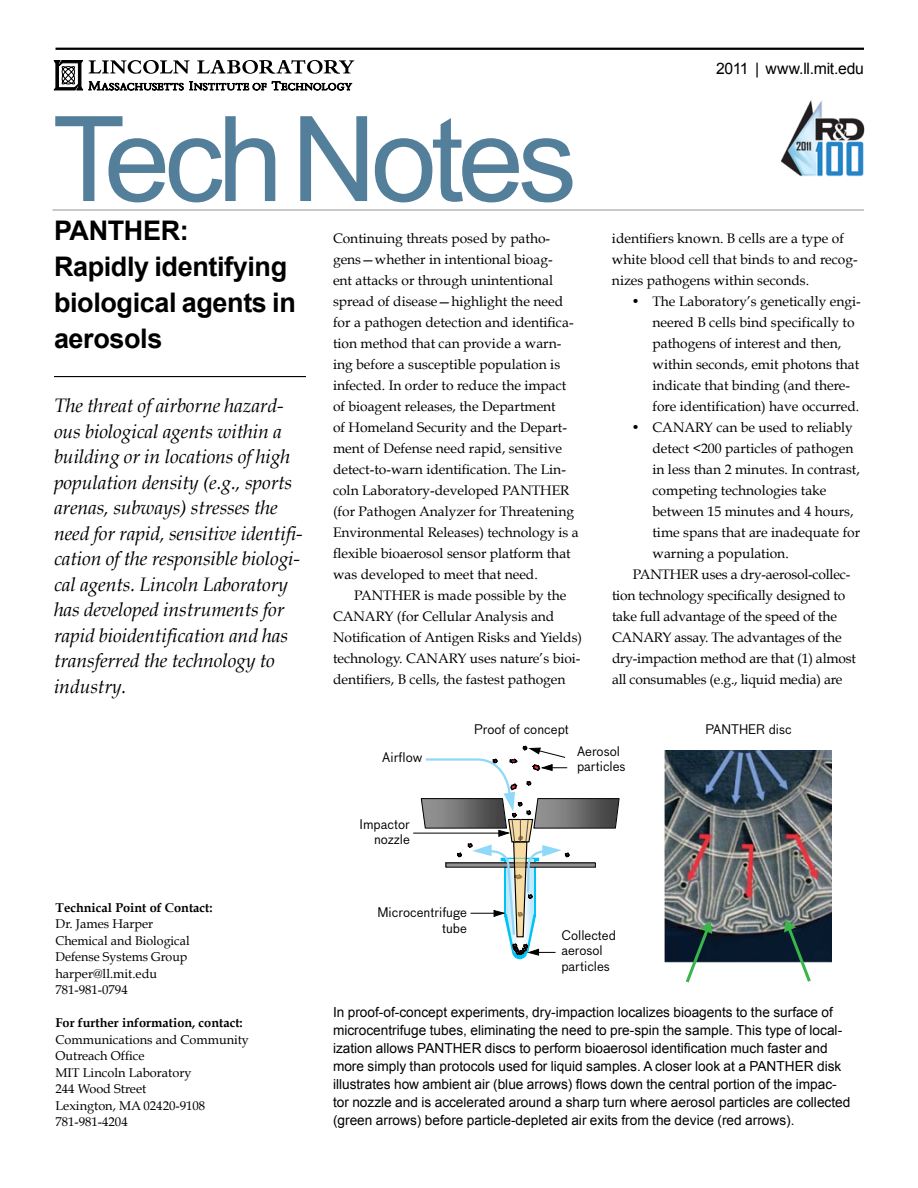
<style>
.page{position:relative;width:918px;height:1188px;background:#fff}
.page>*{position:absolute;margin:0;border:0;box-sizing:border-box;transform-origin:0 0}
.t1{font:118.5px "Arial";letter-spacing:-.05em;color:#547f9b}
.t2{font:700 27px/36px "Arial";letter-spacing:-.015em;color:#000}
.t3{font:italic 19.5px/25.5px "Book Antiqua";letter-spacing:-.005em;color:#000}
.t4{font:15.75px "Arial";letter-spacing:-.015em;color:#000}
.t5{font:13.8px/21px "Book Antiqua";color:#000}
.t6{font:13.8px/18px "Arial";color:#000}
.t7{font:12.9px/15.3px "Bau LF";color:#000;text-align:right}
.t8{font:12.75px/16.5px "Book Antiqua";color:#000}
.t9{font:700 12.75px "Book Antiqua";color:#000}
</style>
<div class="page">
<hr style="left:56px;top:48px;width:808px;height:2px;background:#000">
<svg style="left:54px;top:60px;width:300px;height:31px"></svg>
<hr style="left:52px;top:210px;width:812px;height:1px;background:#939598">
<hr style="left:54px;top:376px;width:252px;height:1px;background:#000">
<img style="left:664px;top:750px;width:168px;height:213px">
<hr style="left:414px;top:833px;width:93px;height:1px;background:#000">
<svg style="left:420px;top:745px;width:200px;height:214px"></svg>
<svg style="left:683px;top:921px;width:29px;height:62px"></svg>
<svg style="left:784px;top:920px;width:29px;height:62px"></svg>
<img style="left:780px;top:100px;width:85px;height:77px">
<h1 class="t1" style="left:52px;top:82px;width:526px">Tech Notes</h1>
<h2 class="t2" style="left:54px;top:214px;width:243px">PANTHER:<br>Rapidly identifying biological agents in aerosols</h2>
<p class="t3" style="left:54px;top:393px;width:250px">The threat of airborne hazard&shy;ous biological agents within a building or in locations of high population density (e.g., sports arenas, subways) stresses the need for rapid, sensitive identifi&shy;cation of the responsible biologi&shy;cal agents. Lincoln Laboratory has developed instruments for rapid bioidentification and has transferred the technology to industry.</p>
<p class="t5" style="left:333px;top:228px;width:247px">Continuing threats posed by patho&shy;gens—whether in intentional bioag-<br>ent attacks or through unintentional spread of disease—highlight the need for a pathogen detection and identifica&shy;tion method that can provide a warn&shy;ing before a susceptible population is infected. In order to reduce the impact of bioagent releases, the Department<br>of Homeland Security and the Depart&shy;ment of Defense need rapid, sensitive detect-to-warn identification. The Lin&shy;coln Laboratory-developed PANTHER (for Pathogen Analyzer for Threatening Environmental Releases) technology is a flexible bioaerosol sensor platform that was developed to meet that need.</p>
<p class="t5" style="left:333px;top:585px;width:251px;text-indent:21px">PANTHER is made possible by the CANARY (for Cellular Analysis and Notification of Antigen Risks and Yields) technology. CANARY uses nature’s bioi&shy;dentifiers, B cells, the fastest pathogen</p>
<p class="t4" style="left:716px;top:59px;width:149px">2011 | www.ll.mit.edu</p>
<p class="t5" style="left:612px;top:228px;width:247px">identifiers known. B cells are a type of white blood cell that binds to and recog&shy;nizes pathogens within seconds.</p>
<p class="t5" style="left:652px;top:291px;width:210px;text-indent:-21px">• The Laboratory’s genetically engi&shy;neered B cells bind specifically to pathogens of interest and then, within seconds, emit photons that indicate that binding (and there&shy;fore identification) have occurred.</p>
<p class="t5" style="left:631px;top:417px;width:223px">• CANARY can be used to reliably</p>
<p class="t5" style="left:652px;top:438px;width:203px">detect &lt;200 particles of pathogen</p>
<p class="t5" style="left:652px;top:459px;width:209px">in less than 2 minutes. In contrast,</p>
<p class="t5" style="left:652px;top:480px;width:176px">competing technologies take</p>
<p class="t5" style="left:652px;top:501px;width:202px">between 15 minutes and 4 hours,</p>
<p class="t5" style="left:652px;top:522px;width:209px">time spans that are inadequate for</p>
<p class="t5" style="left:652px;top:543px;width:138px">warning a population.</p>
<p class="t5" style="left:633px;top:564px;width:219px">PANTHER uses a dry-aerosol-collec-</p>
<p class="t5" style="left:612px;top:585px;width:235px">tion technology specifically designed to</p>
<p class="t5" style="left:612px;top:606px;width:226px">take full advantage of the speed of the</p>
<p class="t5" style="left:612px;top:627px;width:231px">CANARY assay. The advantages of the</p>
<p class="t5" style="left:612px;top:648px;width:245px">dry-impaction method are that (1) almost</p>
<p class="t5" style="left:612px;top:669px;width:232px">all consumables (e.g., liquid media) are</p>
<p class="t9" style="left:56px;top:900px;width:159px">Technical Point of Contact:</p>
<p class="t8" style="left:56px;top:916px;width:136px">Dr. James Harper<br>Chemical and Biological<br>Defense Systems Group harper@ll.mit.edu<br>781-981-0794</p>
<p class="t9" style="left:56px;top:1016px;width:189px">For further information, contact:</p>
<p class="t8" style="left:56px;top:1031px;width:195px">Communications and Community<br>Outreach Office<br>MIT Lincoln Laboratory<br>244 Wood Street<br>Lexington, MA 02420-9108<br>781-981-4204</p>
<p class="t7" style="left:382px;top:750px;width:41px">Airflow</p>
<p class="t7" style="left:360px;top:817px;width:52px">Impactor nozzle</p>
<p class="t7" style="left:474px;top:721px;width:96px">Proof of concept</p>
<p class="t7" style="left:705px;top:721px;width:88px">PANTHER disc</p>
<p class="t7" style="left:577px;top:744px;width:50px;text-align:left">Aerosol particles</p>
<p class="t7" style="left:377px;top:905px;width:91px">Microcentrifuge tube</p>
<p class="t7" style="left:561px;top:928px;width:56px;text-align:left">Collected aerosol particles</p>
<p class="t6" style="left:333px;top:1003px;width:519px">In proof-of-concept experiments, dry-impaction localizes bioagents to the surface of microcentrifuge tubes, eliminating the need to pre-spin the sample. This type of local&shy;ization allows PANTHER discs to perform bioaerosol identification much faster and more simply than protocols used for liquid samples. A closer look at a PANTHER disk illustrates how ambient air (blue arrows) flows down the central portion of the impac&shy;tor nozzle and is accelerated around a sharp turn where aerosol particles are collected (green arrows) before particle-depleted air exits from the device (red arrows).</p>
</div>
